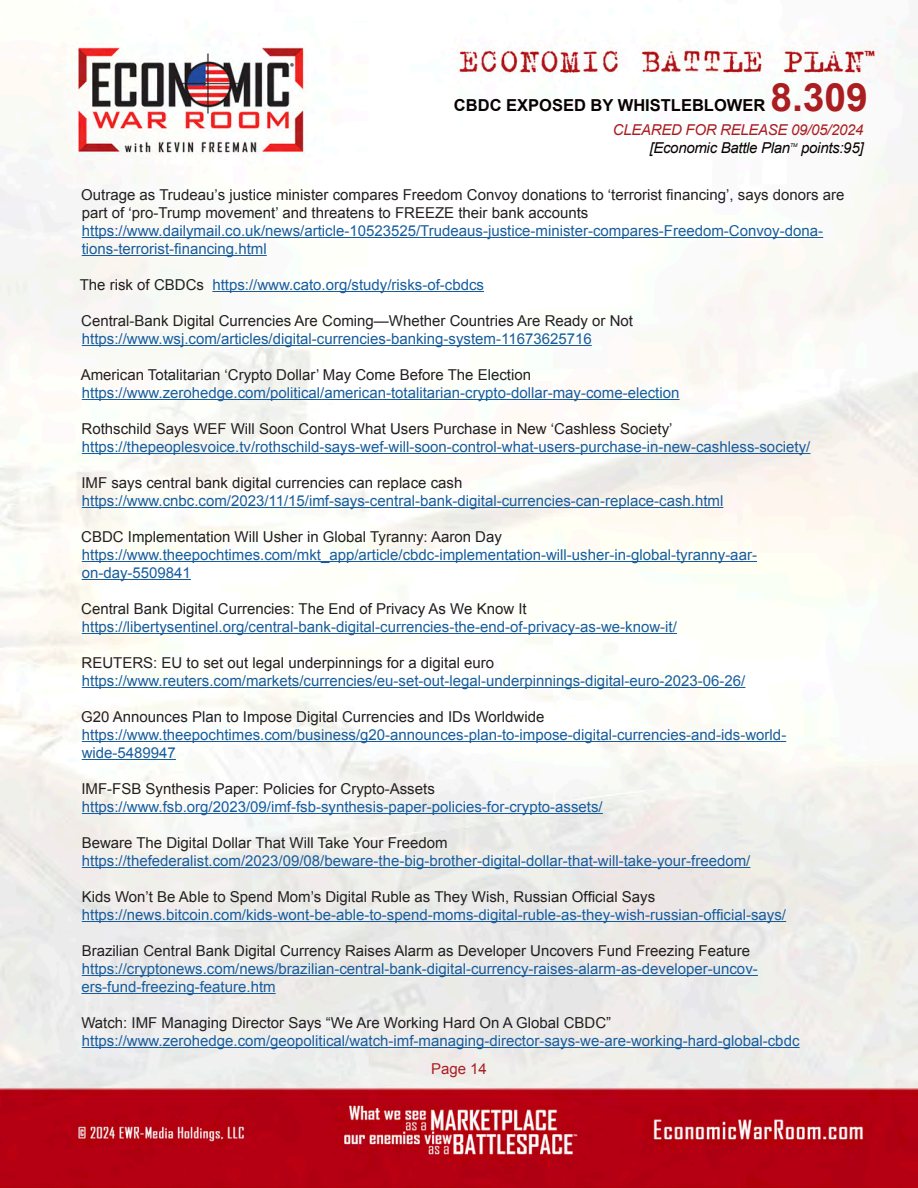
<style>
.page{position:relative;width:918px;height:1188px;background:#fff}
.page>*{position:absolute;margin:0;border:0;box-sizing:border-box;transform-origin:0 0}
.t1{font:700 39px "Arial";color:#aa1e21}
.t2{font:700 16.5px "Arial";color:#080302}
.t3{font:15px/18px "Arial";color:#175d9e}
.t4{font:15px/18px "Arial";color:#231f20}
.t5{font:italic 15px "Arial";letter-spacing:-.02em;color:#080302}
.t6{font:italic 15px "Arial";letter-spacing:-.02em;color:#aa1e21}
.t7{font:15px "Arial";color:#aa1e21}
.t8{font:italic 5.25px "Arial";color:#080302}
.s1{color:#231f20}
</style>
<div class="page">
<img style="left:0;top:5px;width:918px;height:1183px">
<hr style="left:82px;top:237px;width:741px;height:1px;background:#175d9e">
<hr style="left:82px;top:255px;width:185px;height:1px;background:#175d9e">
<hr style="left:212px;top:291px;width:272px;height:1px;background:#175d9e">
<hr style="left:82px;top:345px;width:510px;height:1px;background:#175d9e">
<hr style="left:82px;top:399px;width:598px;height:1px;background:#175d9e">
<hr style="left:82px;top:453px;width:728px;height:1px;background:#175d9e">
<hr style="left:82px;top:507px;width:641px;height:1px;background:#175d9e">
<hr style="left:82px;top:561px;width:675px;height:1px;background:#175d9e">
<hr style="left:82px;top:579px;width:109px;height:1px;background:#175d9e">
<hr style="left:82px;top:633px;width:595px;height:1px;background:#175d9e">
<hr style="left:82px;top:687px;width:663px;height:1px;background:#175d9e">
<hr style="left:82px;top:741px;width:704px;height:1px;background:#175d9e">
<hr style="left:82px;top:759px;width:94px;height:1px;background:#175d9e">
<hr style="left:82px;top:813px;width:521px;height:1px;background:#175d9e">
<hr style="left:82px;top:867px;width:668px;height:1px;background:#175d9e">
<hr style="left:82px;top:921px;width:704px;height:1px;background:#175d9e">
<hr style="left:82px;top:975px;width:676px;height:1px;background:#175d9e">
<hr style="left:81px;top:993px;width:195px;height:1px;background:#175d9e">
<hr style="left:82px;top:1047px;width:718px;height:1px;background:#175d9e">
<h1 class="t1" style="left:770px;top:72px;width:99px">8.309</h1>
<p class="t6" style="left:613px;top:120px;width:252px">CLEARED FOR RELEASE 09/05/2024</p>
<p class="t5" style="left:650px;top:138px;width:142px">[Economic Battle Plan</p>
<p class="t8" style="left:790px;top:141px;width:9px">TM</p>
<p class="t5" style="left:801px;top:138px;width:64px">points:95]</p>
<p class="t2" style="left:454px;top:94px;width:313px">CBDC EXPOSED BY WHISTLEBLOWER</p>
<p class="t4" style="left:81px;top:186px;width:765px">Outrage as Trudeau’s justice minister compares Freedom Convoy donations to ‘terrorist financing’, says donors are part of ‘pro-Trump movement’ and threatens to FREEZE their bank accounts</p>
<p class="t3" style="left:82px;top:222px;width:743px">https://www.dailymail.co.uk/news/article-10523525/Trudeaus-justice-minister-compares-Freedom-Convoy-dona&shy;tions-terrorist-financing.html</p>
<p class="t3" style="left:80px;top:276px;width:406px"><span class="s1">The risk of CBDCs</span> https://www.cato.org/study/risks-of-cbdcs</p>
<p class="t4" style="left:81px;top:312px;width:553px">Central-Bank Digital Currencies Are Coming—Whether Countries Are Ready or Not</p>
<p class="t3" style="left:82px;top:330px;width:511px">https://www.wsj.com/articles/digital-currencies-banking-system-11673625716</p>
<p class="t4" style="left:81px;top:366px;width:452px">American Totalitarian ‘Crypto Dollar’ May Come Before The Election</p>
<p class="t3" style="left:82px;top:384px;width:599px">https://www.zerohedge.com/political/american-totalitarian-crypto-dollar-may-come-election</p>
<p class="t4" style="left:82px;top:420px;width:592px">Rothschild Says WEF Will Soon Control What Users Purchase in New ‘Cashless Society’</p>
<p class="t3" style="left:82px;top:438px;width:730px">https://thepeoplesvoice.tv/rothschild-says-wef-will-soon-control-what-users-purchase-in-new-cashless-society/</p>
<p class="t4" style="left:81px;top:474px;width:382px">IMF says central bank digital currencies can replace cash</p>
<p class="t3" style="left:82px;top:492px;width:643px">https://www.cnbc.com/2023/11/15/imf-says-central-bank-digital-currencies-can-replace-cash.html</p>
<p class="t4" style="left:81px;top:528px;width:422px">CBDC Implementation Will Usher in Global Tyranny: Aaron Day</p>
<p class="t3" style="left:82px;top:546px;width:677px">https://www.theepochtimes.com/mkt_app/article/cbdc-implementation-will-usher-in-global-tyranny-aar&shy;on-day-5509841</p>
<p class="t4" style="left:81px;top:600px;width:447px">Central Bank Digital Currencies: The End of Privacy As We Know It</p>
<p class="t3" style="left:82px;top:618px;width:597px">https://libertysentinel.org/central-bank-digital-currencies-the-end-of-privacy-as-we-know-it/</p>
<p class="t4" style="left:82px;top:654px;width:414px">REUTERS: EU to set out legal underpinnings for a digital euro</p>
<p class="t3" style="left:82px;top:672px;width:665px">https://www.reuters.com/markets/currencies/eu-set-out-legal-underpinnings-digital-euro-2023-06-26/</p>
<p class="t4" style="left:81px;top:708px;width:465px">G20 Announces Plan to Impose Digital Currencies and IDs Worldwide</p>
<p class="t3" style="left:82px;top:726px;width:706px">https://www.theepochtimes.com/business/g20-announces-plan-to-impose-digital-currencies-and-ids-world&shy;wide-5489947</p>
<p class="t4" style="left:81px;top:780px;width:355px">IMF-FSB Synthesis Paper: Policies for Crypto-Assets</p>
<p class="t3" style="left:82px;top:798px;width:522px">https://www.fsb.org/2023/09/imf-fsb-synthesis-paper-policies-for-crypto-assets/</p>
<p class="t4" style="left:82px;top:834px;width:367px">Beware The Digital Dollar That Will Take Your Freedom</p>
<p class="t3" style="left:82px;top:852px;width:670px">https://thefederalist.com/2023/09/08/beware-the-big-brother-digital-dollar-that-will-take-your-freedom/</p>
<p class="t4" style="left:82px;top:888px;width:575px">Kids Won’t Be Able to Spend Mom’s Digital Ruble as They Wish, Russian Official Says</p>
<p class="t3" style="left:82px;top:906px;width:706px">https://news.bitcoin.com/kids-wont-be-able-to-spend-moms-digital-ruble-as-they-wish-russian-official-says/</p>
<p class="t4" style="left:82px;top:942px;width:670px">Brazilian Central Bank Digital Currency Raises Alarm as Developer Uncovers Fund Freezing Feature</p>
<p class="t3" style="left:81px;top:960px;width:678px">https://cryptonews.com/news/brazilian-central-bank-digital-currency-raises-alarm-as-developer-uncov&shy;ers-fund-freezing-feature.htm</p>
<p class="t4" style="left:81px;top:1014px;width:531px">Watch: IMF Managing Director Says “We Are Working Hard On A Global CBDC”</p>
<p class="t3" style="left:82px;top:1032px;width:719px">https://www.zerohedge.com/geopolitical/watch-imf-managing-director-says-we-are-working-hard-global-cbdc</p>
<p class="t7" style="left:431px;top:1059px;width:57px">Page 14</p>
</div>
